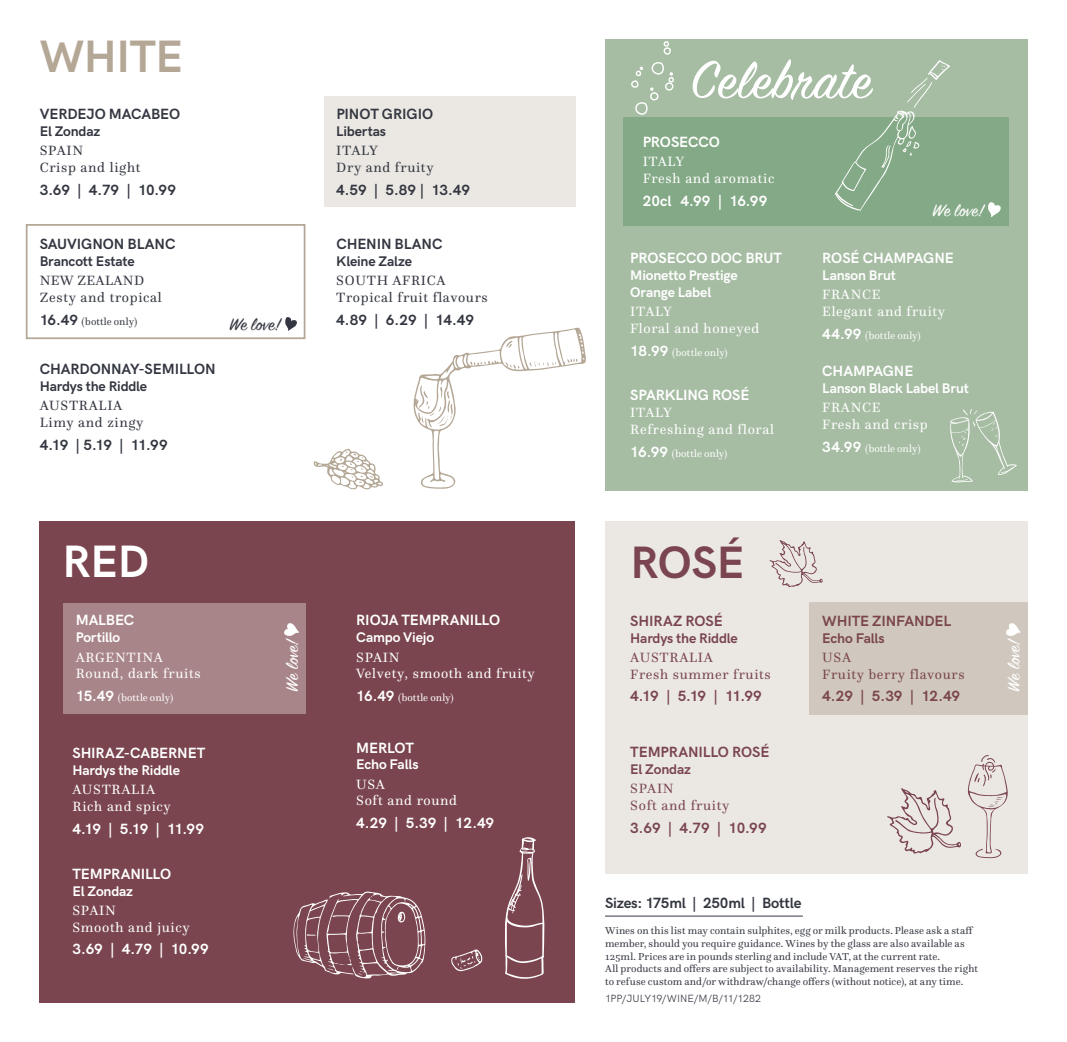
<style>
.page{position:relative;width:1067px;height:1042px;background:#fff}
.page>*{position:absolute;margin:0;border:0;box-sizing:border-box;transform-origin:0 0}
.t1{font:58.27px "Sign Painter House Script";letter-spacing:.02em;color:#fff}
.t2{font:700 45.5px "HK Grotesk";letter-spacing:-.01em;color:#b4a796}
.t3{font:700 45.5px "HK Grotesk";color:#7a454e}
.t4{font:700 45.5px "HK Grotesk";color:#fff}
.t5{font:19.25px "Sign Painter House Script";color:#fff}
.t6{font:19.25px "Sign Painter House Script";color:#343741}
.t7{font:700 14.88px "HK Grotesk";letter-spacing:-.01em;color:#fff}
.t8{font:700 14.88px "HK Grotesk";letter-spacing:-.01em;color:#343741}
.t9{font:700 14.88px "HK Grotesk";letter-spacing:-.01em;color:#7a454e}
.t10{font:700 14.88px "HK Grotesk";letter-spacing:.01em;color:#fff}
.t11{font:14px/16.8px "Questa";letter-spacing:.05em;color:#fff}
.t12{font:14px/16.8px "Questa";letter-spacing:.05em;color:#343741}
.t13{font:700 14px/16.8px "HK Grotesk";letter-spacing:-.015em;color:#fff}
.t14{font:14px/16.8px "Questa";letter-spacing:.05em;color:#7a454e}
.t15{font:700 14px "HK Grotesk";letter-spacing:-.015em;color:#343741}
.t16{font:700 14px "HK Grotesk";letter-spacing:-.015em;color:#7a454e}
.t17{font:10.5px/12.6px "Questa";letter-spacing:.01em;color:#343741}
.t18{font:10.5px "Questa";letter-spacing:.005em;color:#fff}
.t19{font:10.5px "HK Grotesk";color:#343741}
.s1{font-family:"HK Grotesk";font-weight:700;font-size:14.88px}
</style>
<div class="page">
<div style="left:324px;top:96px;width:251px;height:111px;background:#ebe8e3"></div>
<div style="left:26px;top:224px;width:279px;height:115px;border:2px solid #b4a796"></div>
<div style="left:605px;top:40px;width:422px;height:451px;background:#a6bda3"></div>
<div style="left:623px;top:117px;width:385px;height:109px;background:#84a986"></div>
<div style="left:40px;top:521px;width:535px;height:481px;background:#7a454e"></div>
<div style="left:63px;top:602px;width:242px;height:111px;background:#a88589"></div>
<div style="left:605px;top:521px;width:422px;height:352px;background:#ebe8e3"></div>
<div style="left:809px;top:602px;width:218px;height:112px;background:#d0c8be"></div>
<svg style="left:313px;top:449px;width:70px;height:40px"></svg>
<svg style="left:413px;top:327px;width:173px;height:162px"></svg>
<svg style="left:451px;top:949px;width:31px;height:22px"></svg>
<svg style="left:293px;top:891px;width:132px;height:87px"></svg>
<svg style="left:505px;top:837px;width:40px;height:142px"></svg>
<svg style="left:923px;top:60px;width:27px;height:23px"></svg>
<svg style="left:906px;top:84px;width:20px;height:19px"></svg>
<svg style="left:913px;top:82px;width:19px;height:26px"></svg>
<svg style="left:835px;top:110px;width:85px;height:101px"></svg>
<svg style="left:631px;top:41px;width:43px;height:74px"></svg>
<svg style="left:950px;top:409px;width:67px;height:73px"></svg>
<svg style="left:988px;top:202px;width:12px;height:15px"></svg>
<svg style="left:285px;top:317px;width:12px;height:14px"></svg>
<svg style="left:1006px;top:623px;width:14px;height:13px"></svg>
<svg style="left:284px;top:623px;width:15px;height:13px"></svg>
<svg style="left:887px;top:788px;width:74px;height:66px"></svg>
<svg style="left:967px;top:755px;width:40px;height:103px"></svg>
<hr style="left:605px;top:915px;width:198px;height:1px;background:#343741">
<svg style="left:769px;top:540px;width:53px;height:47px"></svg>
<h2 class="t2" style="left:40px;top:22px;width:145px">WHITE</h2>
<h3 class="t8" style="left:40px;top:103px;width:142px">VERDEJO MACABEO</h3>
<h3 class="t15" style="left:40px;top:121px;width:62px">El Zondaz</h3>
<h3 class="t12" style="left:40px;top:142px;width:102px">SPAIN<br>Crisp and light</h3>
<h3 class="t8" style="left:40px;top:179px;width:138px">3.69 | 4.79 | 10.99</h3>
<h3 class="t8" style="left:40px;top:233px;width:137px">SAUVIGNON BLANC</h3>
<h3 class="t15" style="left:40px;top:251px;width:97px">Brancott Estate</h3>
<h3 class="t12" style="left:40px;top:272px;width:124px">NEW ZEALAND<br>Zesty and tropical</h3>
<p class="t17" style="left:40px;top:315px;width:99px"><span class="s1">16.49</span> (bottle only)</p>
<h3 class="t8" style="left:40px;top:358px;width:177px">CHARDONNAY-SEMILLON</h3>
<h3 class="t15" style="left:40px;top:376px;width:109px">Hardys the Riddle</h3>
<h3 class="t12" style="left:40px;top:397px;width:105px">AUSTRALIA<br>Limy and zingy</h3>
<h3 class="t8" style="left:40px;top:433px;width:129px">4.19 | 5.19 | 11.99</h3>
<h3 class="t6" style="left:229px;top:313px;width:53px">We love!</h3>
<h3 class="t8" style="left:336px;top:103px;width:98px">PINOT GRIGIO</h3>
<h3 class="t15" style="left:336px;top:121px;width:51px">Libertas</h3>
<h3 class="t12" style="left:336px;top:142px;width:99px">ITALY<br>Dry and fruity</h3>
<h3 class="t8" style="left:336px;top:179px;width:135px">4.59 | 5.89 | 13.49</h3>
<h3 class="t8" style="left:336px;top:233px;width:108px">CHENIN BLANC</h3>
<h3 class="t15" style="left:336px;top:251px;width:77px">Kleine Zalze</h3>
<h3 class="t12" style="left:336px;top:272px;width:153px">SOUTH AFRICA<br>Tropical fruit flavours</h3>
<h3 class="t8" style="left:336px;top:309px;width:139px">4.89 | 6.29 | 14.49</h3>
<h1 class="t1" style="left:690px;top:44px;width:182px">Celebrate</h1>
<h3 class="t7" style="left:642px;top:131px;width:79px">PROSECCO</h3>
<h3 class="t11" style="left:642px;top:153px;width:133px">ITALY<br>Fresh and aromatic</h3>
<h3 class="t10" style="left:642px;top:189px;width:126px">20cl 4.99 | 16.99</h3>
<h3 class="t5" style="left:932px;top:198px;width:53px">We love!</h3>
<h3 class="t7" style="left:630px;top:247px;width:153px">PROSECCO DOC BRUT</h3>
<h3 class="t13" style="left:630px;top:266px;width:109px">Mionetto Prestige<br>Orange Label</h3>
<h3 class="t11" style="left:630px;top:303px;width:131px">ITALY<br>Floral and honeyed</h3>
<p class="t18" style="left:630px;top:346px;width:99px"><span class="s1">18.99</span> (bottle only)</p>
<h3 class="t7" style="left:630px;top:384px;width:121px">SPARKLING ROSÉ</h3>
<h3 class="t11" style="left:630px;top:404px;width:145px">ITALY<br>Refreshing and floral</h3>
<p class="t18" style="left:630px;top:447px;width:99px"><span class="s1">16.99</span> (bottle only)</p>
<h3 class="t7" style="left:822px;top:247px;width:133px">ROSÉ CHAMPAGNE</h3>
<h3 class="t13" style="left:822px;top:266px;width:75px">Lanson Brut</h3>
<h3 class="t11" style="left:822px;top:286px;width:124px">FRANCE<br>Elegant and fruity</h3>
<p class="t18" style="left:822px;top:329px;width:100px"><span class="s1">44.99</span> (bottle only)</p>
<h3 class="t7" style="left:822px;top:360px;width:93px">CHAMPAGNE</h3>
<h3 class="t13" style="left:822px;top:379px;width:148px">Lanson Black Label Brut</h3>
<h3 class="t11" style="left:822px;top:399px;width:107px">FRANCE<br>Fresh and crisp</h3>
<p class="t18" style="left:822px;top:442px;width:100px"><span class="s1">34.99</span> (bottle only)</p>
<h2 class="t4" style="left:63px;top:527px;width:88px">RED</h2>
<h3 class="t7" style="left:76px;top:609px;width:60px">MALBEC</h3>
<h3 class="t13" style="left:76px;top:628px;width:46px">Portillo</h3>
<h3 class="t11" style="left:76px;top:648px;width:126px">ARGENTINA<br>Round, dark fruits</h3>
<p class="t18" style="left:76px;top:691px;width:99px"><span class="s1">15.49</span> (bottle only)</p>
<h3 class="t7" style="left:72px;top:742px;width:134px">SHIRAZ-CABERNET</h3>
<h3 class="t13" style="left:72px;top:761px;width:109px">Hardys the Riddle</h3>
<h3 class="t11" style="left:72px;top:781px;width:100px">AUSTRALIA<br>Rich and spicy</h3>
<h3 class="t7" style="left:72px;top:818px;width:133px">4.19 | 5.19 | 11.99</h3>
<h3 class="t7" style="left:72px;top:862px;width:100px">TEMPRANILLO</h3>
<h3 class="t13" style="left:72px;top:881px;width:62px">El Zondaz</h3>
<h3 class="t11" style="left:72px;top:901px;width:119px">SPAIN<br>Smooth and juicy</h3>
<h3 class="t7" style="left:72px;top:938px;width:138px">3.69 | 4.79 | 10.99</h3>
<h2 class="t3" style="left:630px;top:528px;width:116px">ROSÉ</h2>
<h3 class="t9" style="left:630px;top:609px;width:94px">SHIRAZ ROSÉ</h3>
<h3 class="t16" style="left:630px;top:627px;width:109px">Hardys the Riddle</h3>
<h3 class="t14" style="left:630px;top:648px;width:142px">AUSTRALIA<br>Fresh summer fruits</h3>
<h3 class="t9" style="left:630px;top:685px;width:133px">4.19 | 5.19 | 11.99</h3>
<h3 class="t9" style="left:630px;top:741px;width:141px">TEMPRANILLO ROSÉ</h3>
<h3 class="t16" style="left:630px;top:759px;width:62px">El Zondaz</h3>
<h3 class="t14" style="left:630px;top:780px;width:101px">SPAIN<br>Soft and fruity</h3>
<h3 class="t9" style="left:630px;top:817px;width:138px">3.69 | 4.79 | 10.99</h3>
<h3 class="t7" style="left:356px;top:609px;width:145px">RIOJA TEMPRANILLO</h3>
<h3 class="t13" style="left:356px;top:628px;width:79px">Campo Viejo</h3>
<h3 class="t11" style="left:356px;top:648px;width:180px">SPAIN<br>Velvety, smooth and fruity</h3>
<p class="t18" style="left:356px;top:691px;width:99px"><span class="s1">16.49</span> (bottle only)</p>
<h3 class="t7" style="left:356px;top:736px;width:59px">MERLOT</h3>
<h3 class="t13" style="left:356px;top:755px;width:64px">Echo Falls</h3>
<h3 class="t11" style="left:356px;top:775px;width:102px">USA<br>Soft and round</h3>
<h3 class="t7" style="left:356px;top:812px;width:139px">4.29 | 5.39 | 12.49</h3>
<h3 class="t9" style="left:822px;top:609px;width:130px">WHITE ZINFANDEL</h3>
<h3 class="t16" style="left:822px;top:627px;width:64px">Echo Falls</h3>
<h3 class="t14" style="left:822px;top:648px;width:144px">USA<br>Fruity berry flavours</h3>
<h3 class="t9" style="left:822px;top:685px;width:139px">4.29 | 5.39 | 12.49</h3>
<h3 class="t5" style="left:280px;top:691px;width:55px;rotate:-90deg">We love!</h3>
<h3 class="t5" style="left:1001px;top:691px;width:55px;rotate:-90deg">We love!</h3>
<h3 class="t8" style="left:605px;top:891px;width:198px">Sizes: 175ml | 250ml | Bottle</h3>
<p class="t17" style="left:605px;top:924px;width:374px">Wines on this list may contain sulphites, egg or milk products. Please ask a staff member, should you require guidance. Wines by the glass are also available as 125ml. Prices are in pounds sterling and include VAT, at the current rate.<br>All products and offers are subject to availability. Management reserves the right to refuse custom and/or withdraw/change offers (without notice), at any time.</p>
<p class="t19" style="left:605px;top:991px;width:157px">1PP/JULY19/WINE/M/B/11/1282</p>
</div>
